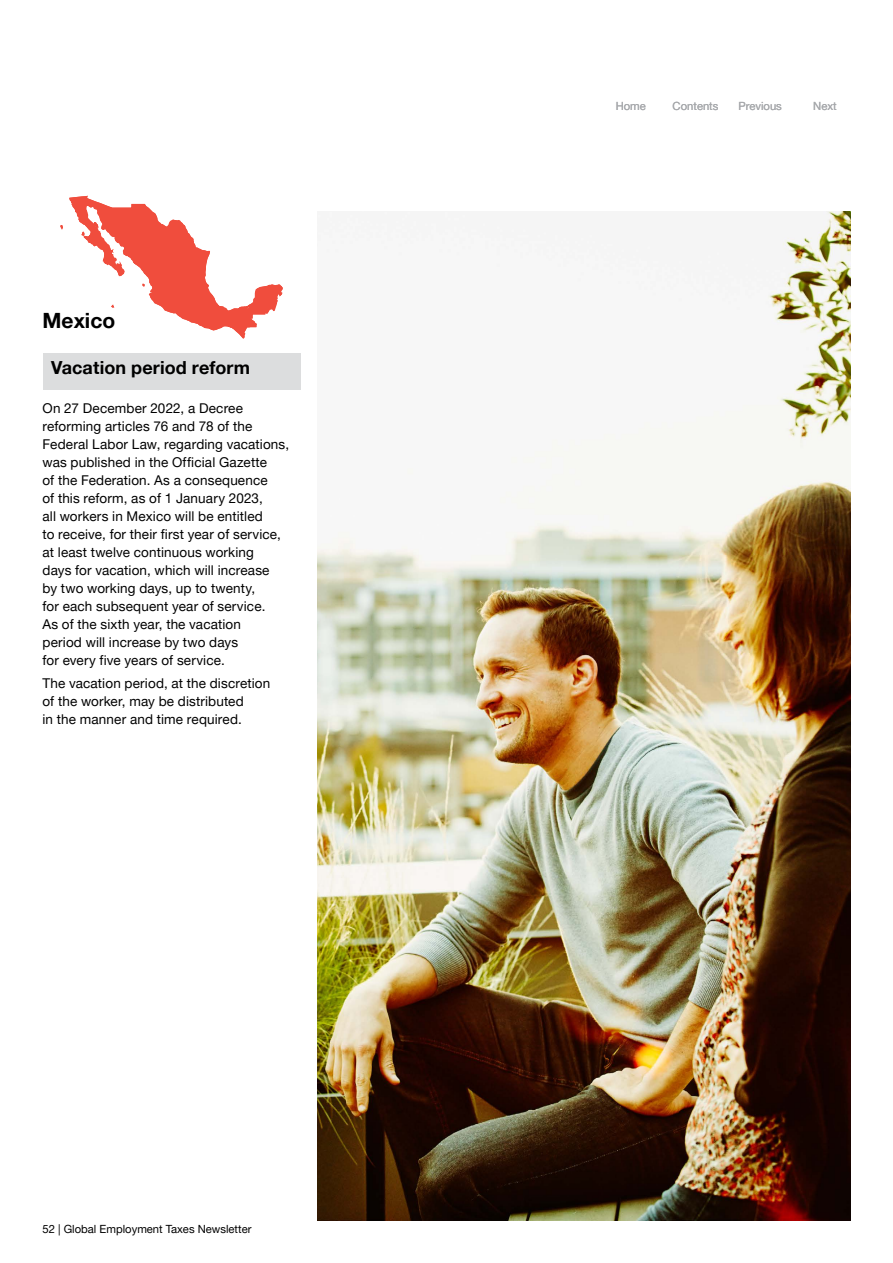
<style>
.page{position:relative;width:893px;height:1263px;background:#fff}
.page>*{position:absolute;margin:0;border:0;box-sizing:border-box;transform-origin:0 0}
.t1{font:700 21px "Helvetica Neue LT Pro";color:#000}
.t2{font:700 18px "Helvetica Neue LT Pro";letter-spacing:.005em;color:#000}
.t3{font:13.5px/18px "Helvetica Neue LT Pro";letter-spacing:.01em;color:#000}
.t4{font:11.25px "Helvetica Neue LT Pro";color:#000}
.t5{font:11.25px "Helvetica Neue LT Pro";color:#a7a9ac}
</style>
<div class="page">
<div style="left:43px;top:353px;width:257px;height:36px;background:#dcddde"></div>
<img style="left:317px;top:211px;width:533px;height:1009px">
<svg style="left:60px;top:195px;width:223px;height:144px"></svg>
<h1 class="t1" style="left:43px;top:308px;width:74px">Mexico</h1>
<h2 class="t2" style="left:51px;top:357px;width:200px">Vacation period reform</h2>
<p class="t3" style="left:43px;top:399px;width:248px">On 27 December 2022, a Decree reforming articles 76 and 78 of the Federal Labor Law, regarding vacations, was published in the Official Gazette<br>of the Federation. As a consequence<br>of this reform, as of 1 January 2023,<br>all workers in Mexico will be entitled<br>to receive, for their first year of service, at least twelve continuous working<br>days for vacation, which will increase<br>by two working days, up to twenty,<br>for each subsequent year of service.<br>As of the sixth year, the vacation<br>period will increase by two days<br>for every five years of service.</p>
<p class="t3" style="left:43px;top:673px;width:229px">The vacation period, at the discretion of the worker, may be distributed<br>in the manner and time required.</p>
<p class="t4" style="left:43px;top:1222px;width:210px">52 | Global Employment Taxes Newsletter</p>
<p class="t5" style="left:616px;top:100px;width:32px">Home</p>
<p class="t5" style="left:673px;top:100px;width:47px">Contents</p>
<p class="t5" style="left:739px;top:100px;width:45px">Previous</p>
<p class="t5" style="left:813px;top:100px;width:25px">Next</p>
</div>
